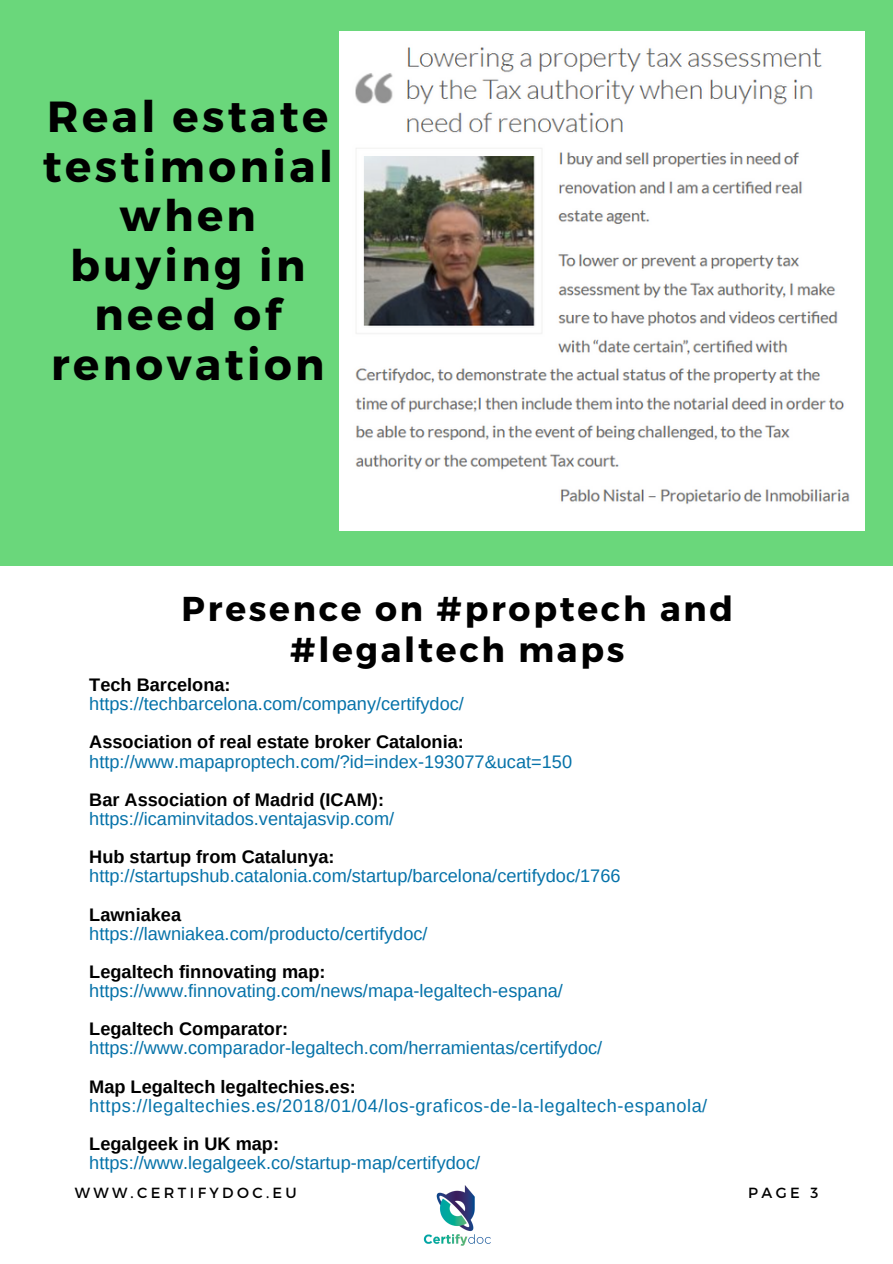
<style>
.page{position:relative;width:893px;height:1264px;background:#fff}
.page>*{position:absolute;margin:0;border:0;box-sizing:border-box;transform-origin:0 0}
.t1{font:700 43.5px/49.5px "Montserrat";letter-spacing:.08em;color:#000;text-align:center}
.t2{font:700 34.5px/40.5px "Montserrat";letter-spacing:.08em;color:#000;text-align:center}
.t3{font:18.15px "Arimo";color:#0572a9}
.t4{font:700 18.15px "Arimo";color:#000}
.t5{font:18.15px "Arimo";letter-spacing:.03em;color:#0572a9}
.t6{font:14.7px "Montserrat";letter-spacing:.23em;color:#000}
</style>
<div class="page">
<div style="left:0;top:0;width:892px;height:565px;background:#6ad77b"></div>
<img style="left:423px;top:1185px;width:68px;height:61px">
<img style="left:340px;top:32px;width:524px;height:499px">
<h1 class="t1" style="left:43px;top:90px;width:292px">Real estate testimonial when buying in need of renovation</h1>
<h2 class="t2" style="left:182px;top:587px;width:553px">Presence on #proptech and #legaltech maps</h2>
<p class="t4" style="left:89px;top:674px;width:143px">Tech Barcelona:</p>
<p class="t3" style="left:89px;top:693px;width:376px">https://techbarcelona.com/company/certifydoc/</p>
<p class="t4" style="left:89px;top:732px;width:376px">Association of real estate broker Catalonia:</p>
<p class="t3" style="left:89px;top:751px;width:484px">http://www.mapaproptech.com/?id=index-193077&amp;ucat=150</p>
<p class="t4" style="left:89px;top:789px;width:296px">Bar Association of Madrid (ICAM):</p>
<p class="t3" style="left:89px;top:808px;width:306px">https://icaminvitados.ventajasvip.com/</p>
<p class="t4" style="left:89px;top:846px;width:247px">Hub startup from Catalunya:</p>
<p class="t3" style="left:89px;top:865px;width:532px">http://startupshub.catalonia.com/startup/barcelona/certifydoc/1766</p>
<p class="t4" style="left:89px;top:904px;width:93px">Lawniakea</p>
<p class="t3" style="left:89px;top:923px;width:340px">https://lawniakea.com/producto/certifydoc/</p>
<p class="t4" style="left:89px;top:961px;width:238px">Legaltech finnovating map:</p>
<p class="t3" style="left:89px;top:980px;width:475px">https://www.finnovating.com/news/mapa-legaltech-espana/</p>
<p class="t4" style="left:89px;top:1018px;width:200px">Legaltech Comparator:</p>
<p class="t3" style="left:89px;top:1037px;width:514px">https://www.comparador-legaltech.com/herramientas/certifydoc/</p>
<p class="t4" style="left:89px;top:1076px;width:268px">Map Legaltech legaltechies.es:</p>
<p class="t5" style="left:89px;top:1095px;width:619px">https://legaltechies.es/2018/01/04/los-graficos-de-la-legaltech-espanola/</p>
<p class="t4" style="left:89px;top:1133px;width:191px">Legalgeek in UK map:</p>
<p class="t3" style="left:89px;top:1152px;width:392px">https://www.legalgeek.co/startup-map/certifydoc/</p>
<p class="t6" style="left:75px;top:1183px;width:224px">WWW.CERTIFYDOC.EU</p>
<p class="t6" style="left:748px;top:1183px;width:72px">PAGE 3</p>
</div>
